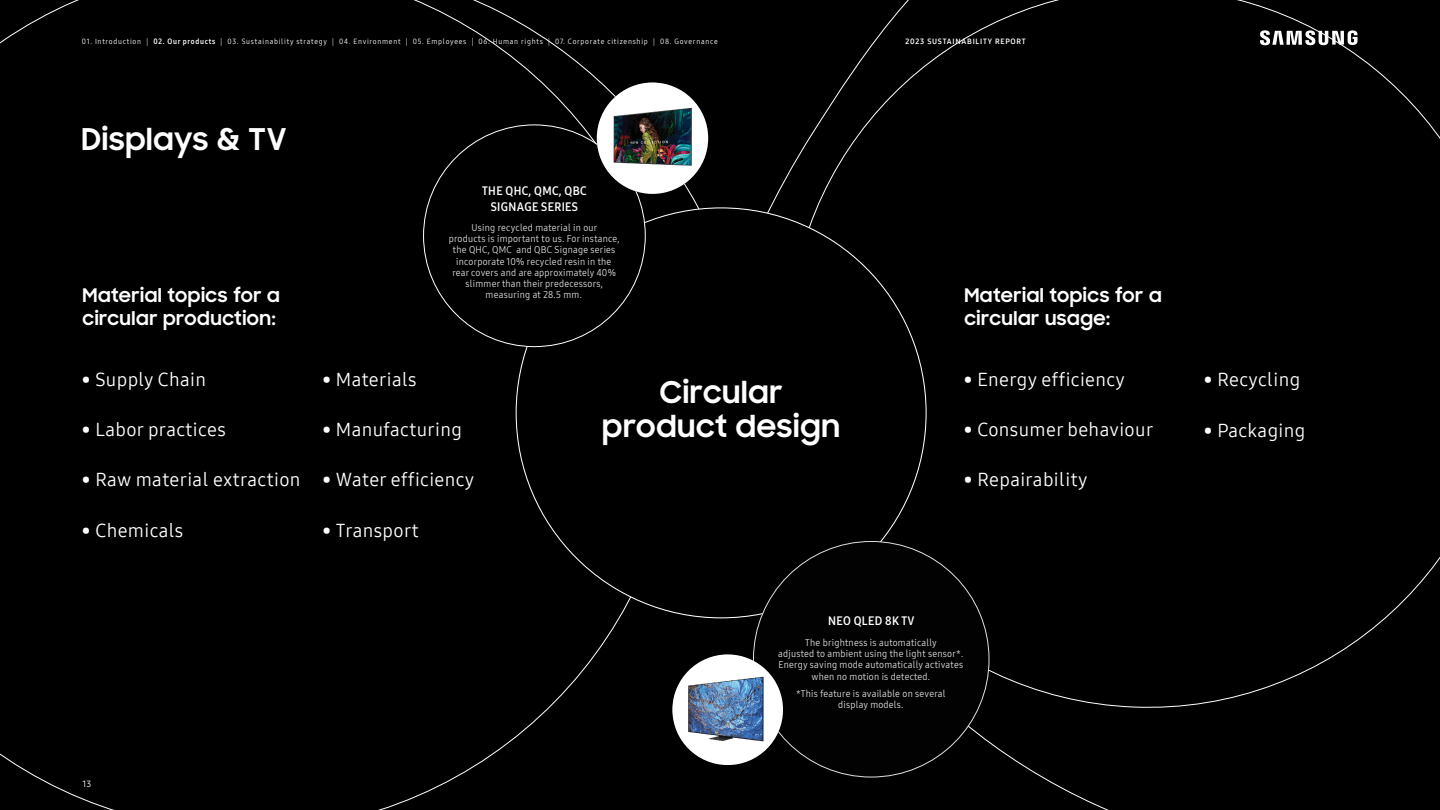
<style>
.page{position:relative;width:1440px;height:810px;background:#fff}
.page>*{position:absolute;margin:0;border:0;box-sizing:border-box;transform-origin:0 0}
.t1{font:700 30px/33.8px "Samsung Sharp Sans";letter-spacing:.025em;color:#fff;text-align:center}
.t2{font:18.75px "Samsung One 400";letter-spacing:.02em;color:#fff}
.t3{font:700 18.75px/22.5px "Samsung Sharp Sans";letter-spacing:.03em;color:#fff}
.t4{font:12px/15.4px "Samsung One 700 C";letter-spacing:.03em;color:#fff;text-align:center}
.t5{font:9.75px/11.2px "Samsung One 400 C";letter-spacing:.025em;color:#dfe0e1;text-align:center}
.t6{font:9px "Samsung One 400";color:#fff}
.t7{font:7.5px "Samsung One 400 C";letter-spacing:.1em;color:#fff}
.t8{font:7.5px "Samsung One 700";letter-spacing:.1em;color:#fff}
.s1{font-family:"Samsung One 700 C"}
</style>
<div class="page">
<div style="left:0;top:0;width:216px;height:810px;background:#000"></div>
<div style="left:216px;top:0;width:1224px;height:810px;background:#000"></div>
<div style="left:516px;top:208px;width:410px;height:410px;background:#000;border-radius:50%"></div>
<div style="left:424px;top:125px;width:221px;height:222px;background:#000;border-radius:50%"></div>
<div style="left:753px;top:541px;width:236px;height:236px;background:#020203;border-radius:50%"></div>
<img style="left:672px;top:654px;width:111px;height:111px;border-radius:55px">
<img style="left:597px;top:82px;width:111px;height:112px;border-radius:56px">
<p class="t7" style="left:82px;top:36px;width:637px">01. Introduction | <span class="s1">02. Our products</span> | 03. Sustainability strategy | 04. Environment | 05. Employees | 06. Human rights | 07. Corporate citizenship | 08. Governance</p>
<h1 class="t1" style="left:81px;top:121px;width:207px">Displays &amp; TV</h1>
<p class="t4" style="left:482px;top:183px;width:106px">THE QHC, QMC, QBC<br>SIGNAGE SERIES</p>
<p class="t8" style="left:906px;top:36px;width:122px">2023 SUSTAINABILITY REPORT</p>
<p class="t5" style="left:449px;top:222px;width:172px">Using recycled material in our<br>products is important to us. For instance, the QHC, QMC and QBC Signage series incorporate 10% recycled resin in the rear covers and are approximately 40% slimmer than their predecessors, measuring at 28.5 mm.</p>
<h2 class="t3" style="left:83px;top:283px;width:199px">Material topics for a circular production:</h2>
<h2 class="t3" style="left:964px;top:283px;width:199px">Material topics for a circular usage:</h2>
<h2 class="t2" style="left:82px;top:367px;width:126px">• Supply Chain</h2>
<h2 class="t2" style="left:82px;top:417px;width:145px">• Labor practices</h2>
<h2 class="t2" style="left:82px;top:467px;width:220px">• Raw material extraction</h2>
<h2 class="t2" style="left:82px;top:517px;width:103px">• Chemicals</h2>
<h2 class="t2" style="left:322px;top:367px;width:96px">• Materials</h2>
<h2 class="t2" style="left:322px;top:417px;width:141px">• Manufacturing</h2>
<h2 class="t2" style="left:322px;top:467px;width:153px">• Water efficiency</h2>
<h2 class="t2" style="left:322px;top:518px;width:98px">• Transport</h2>
<p class="t6" style="left:83px;top:778px;width:10px">13</p>
<h1 class="t1" style="left:602px;top:374px;width:239px">Circular product design</h1>
<p class="t4" style="left:828px;top:613px;width:88px">NEO QLED 8K TV</p>
<h2 class="t2" style="left:964px;top:367px;width:163px">• Energy efficiency</h2>
<h2 class="t2" style="left:964px;top:417px;width:191px">• Consumer behaviour</h2>
<h2 class="t2" style="left:964px;top:467px;width:125px">• Repairability</h2>
<p class="t5" style="left:778px;top:637px;width:187px">The brightness is automatically<br>adjusted to ambient using the light sensor*.<br>Energy saving mode automatically activates when no motion is detected.</p>
<p class="t5" style="left:796px;top:688px;width:151px">*This feature is available on several display models.</p>
<h2 class="t2" style="left:1204px;top:367px;width:98px">• Recycling</h2>
<h2 class="t2" style="left:1204px;top:417px;width:103px">• Packaging</h2>
</div>
